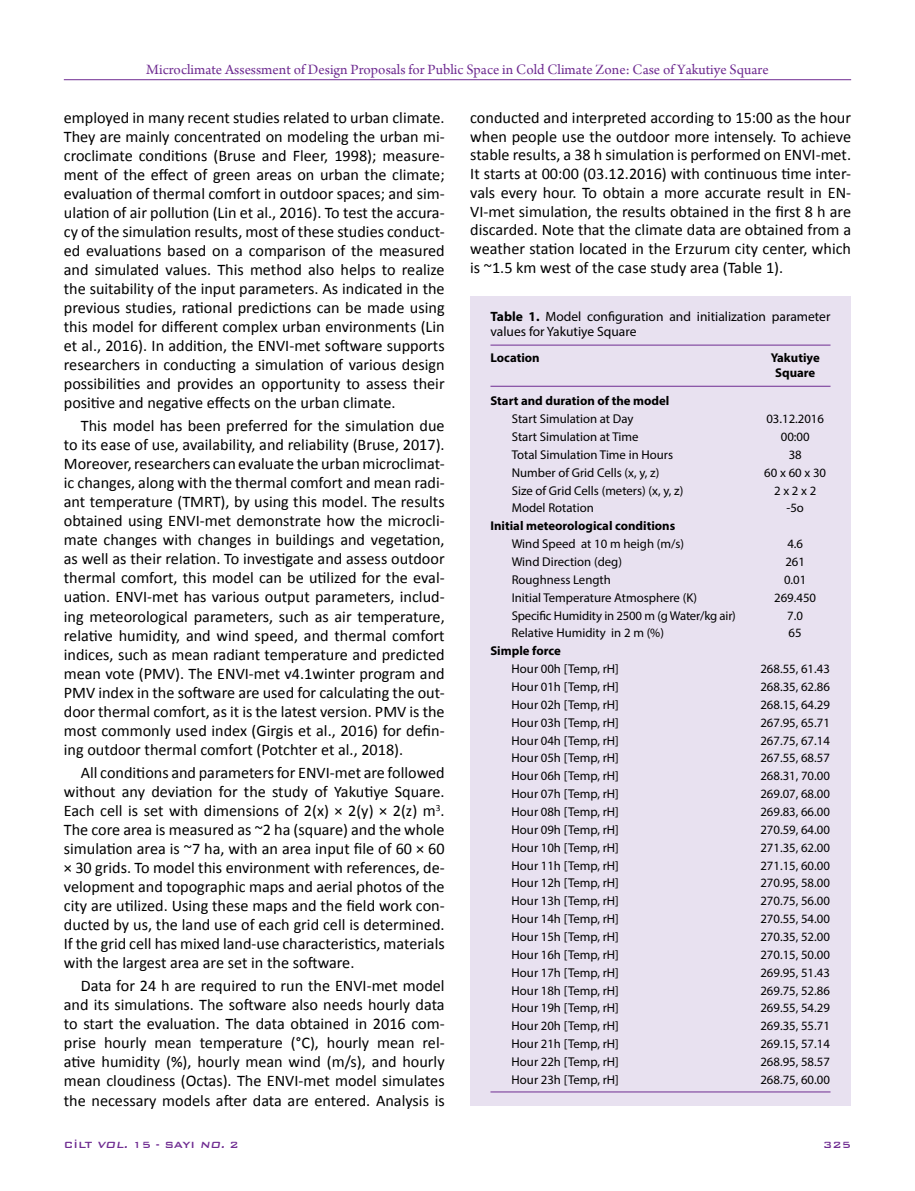
<style>
.page{position:relative;width:915px;height:1191px;background:#fff}
.page>*{position:absolute;margin:0;border:0;box-sizing:border-box;transform-origin:0 0}
.t1{font:16.2px/19px "Calibri";color:#000;text-align:justify}
.t2{font:15px "Arno Pro";color:#6f2c91}
.t3{font:13.5px/15px "Myriad Pro";color:#000}
.t4{font:12.75px "Myriad Pro";color:#000}
.t5{font:700 12.75px/15px "Myriad Pro";color:#000;text-align:center}
.t6{font:500 12px "Bank Gothic BT";color:#6f2c91}
.s1{font-weight:700}
.s2{font-style:italic}
</style>
<div class="page">
<hr style="left:64px;top:79px;width:786px;height:1px;background:#6f2c91">
<div style="left:470px;top:296px;width:380px;height:809px;background:#e8e1f0"></div>
<hr style="left:490px;top:386px;width:340px;height:1px;background:#6f2c91">
<hr style="left:490px;top:345px;width:340px;height:1px;background:#6f2c91">
<hr style="left:490px;top:1091px;width:340px;height:1px;background:#6f2c91">
<p class="t2" style="left:146px;top:61px;width:623px">Microclimate Assessment of Design Proposals for Public Space in Cold Climate Zone: Case of Yakutiye Square</p>
<p class="t1" style="left:64px;top:108px;width:382px">employed in many recent studies related to urban climate.<br>They are mainly concentrated on modeling the urban mi&shy;croclimate conditions (Bruse and Fleer, 1998); measure&shy;ment of the effect of green areas on urban the climate; evaluation of thermal comfort in outdoor spaces; and sim&shy;ulation of air pollution (Lin et al., 2016). To test the accura&shy;cy of the simulation results, most of these studies conduct&shy;ed evaluations based on a comparison of the measured and simulated values. This method also helps to realize the suitability of the input parameters. As indicated in the previous studies, rational predictions can be made using this model for different complex urban environments (Lin et al., 2016). In addition, the ENVI-met software supports researchers in conducting a simulation of various design possibilities and provides an opportunity to assess their positive and negative effects on the urban climate.</p>
<p class="t1" style="left:64px;top:416px;width:382px;text-indent:17px">This model has been preferred for the simulation due to its ease of use, availability, and reliability (Bruse, 2017).<br>Moreover, researchers can evaluate the urban microclimat&shy;ic changes, along with the thermal comfort and mean radi&shy;ant temperature (TMRT), by using this model. The results obtained using ENVI-met demonstrate how the microcli&shy;mate changes with changes in buildings and vegetation, as well as their relation. To investigate and assess outdoor thermal comfort, this model can be utilized for the eval&shy;uation. ENVI-met has various output parameters, includ&shy;ing meteorological parameters, such as air temperature, relative humidity, and wind speed, and thermal comfort indices, such as mean radiant temperature and predicted mean vote (PMV). The ENVI-met v4.1winter program and PMV index in the software are used for calculating the out&shy;door thermal comfort, as it is the latest version. PMV is the most commonly used index (Girgis et al., 2016) for defin&shy;ing outdoor thermal comfort (Potchter et al., 2018).</p>
<p class="t1" style="left:64px;top:763px;width:382px;text-indent:17px">All conditions and parameters for ENVI-met are followed without any deviation for the study of Yakutiye Square.<br>Each cell is set with dimensions of 2(x) × 2(y) × 2(z) m<sup>3</sup>.<br>The core area is measured as ~2 ha (square) and the whole simulation area is ~7 ha, with an area input file of 60 × 60 × 30 grids. To model this environment with references, de&shy;velopment and topographic maps and aerial photos of the city are utilized. Using these maps and the field work con&shy;ducted by us, the land use of each grid cell is determined.<br>If the grid cell has mixed land-use characteristics, materials with the largest area are set in the software.</p>
<p class="t1" style="left:64px;top:976px;width:382px;text-indent:17px">Data for 24 h are required to run the ENVI-met model and its simulations. The software also needs hourly data to start the evaluation. The data obtained in 2016 com&shy;prise hourly mean temperature (°C), hourly mean rel&shy;ative humidity (%), hourly mean wind (m/s), and hourly mean cloudiness (Octas). The ENVI-met model simulates the necessary models after data are entered. Analysis is</p>
<p class="t1" style="left:470px;top:108px;width:382px">conducted and interpreted according to 15:00 as the hour when people use the outdoor more intensely. To achieve stable results, a 38 h simulation is performed on ENVI-met.<br>It starts at 00:00 (03.12.2016) with continuous time inter&shy;vals every hour. To obtain a more accurate result in EN-VI-met simulation, the results obtained in the first 8 h are discarded. Note that the climate data are obtained from a weather station located in the Erzurum city center, which is ~1.5 km west of the case study area (Table 1).</p>
<p class="t3" style="left:490px;top:309px;width:341px"><span class="s1">Table 1.</span> Model configuration and initialization parameter values for Yakutiye Square</p>
<p class="t5" style="left:490px;top:349px;width:51px">Location</p>
<p class="t5" style="left:770px;top:349px;width:50px">Yakutiye<br>Square</p>
<p class="t5" style="left:490px;top:393px;width:180px">Start and duration of the model</p>
<p class="t4" style="left:511px;top:411px;width:123px">Start Simulation at Day</p>
<p class="t4" style="left:766px;top:411px;width:59px">03.12.2016</p>
<p class="t4" style="left:511px;top:429px;width:128px">Start Simulation at Time</p>
<p class="t4" style="left:780px;top:429px;width:30px">00:00</p>
<p class="t4" style="left:511px;top:447px;width:163px">Total Simulation Time in Hours</p>
<p class="t4" style="left:788px;top:447px;width:15px">38</p>
<p class="t4" style="left:511px;top:464px;width:149px">Number of Grid Cells (x, y, z)</p>
<p class="t4" style="left:764px;top:464px;width:63px">60 x 60 x 30</p>
<p class="t4" style="left:511px;top:482px;width:173px">Size of Grid Cells (meters) (x, y, z)</p>
<p class="t4" style="left:773px;top:482px;width:44px">2 x 2 x 2</p>
<p class="t4" style="left:511px;top:500px;width:84px">Model Rotation</p>
<p class="t4" style="left:786px;top:500px;width:19px">-5o</p>
<p class="t5" style="left:490px;top:518px;width:186px">Initial meteorological conditions</p>
<p class="t4" style="left:511px;top:536px;width:174px">Wind Speed at 10 m heigh (m/s)</p>
<p class="t4" style="left:787px;top:536px;width:17px">4.6</p>
<p class="t4" style="left:511px;top:554px;width:112px">Wind Direction (deg)</p>
<p class="t4" style="left:785px;top:554px;width:21px">261</p>
<p class="t4" style="left:511px;top:571px;width:101px">Roughness Length</p>
<p class="t4" style="left:783px;top:571px;width:24px">0.01</p>
<p class="t4" style="left:511px;top:589px;width:187px">Initial Temperature Atmosphere (K)</p>
<p class="t4" style="left:774px;top:589px;width:43px">269.450</p>
<p class="t4" style="left:511px;top:607px;width:226px">Specific Humidity in 2500 m (g Water/kg air)</p>
<p class="t4" style="left:787px;top:607px;width:17px">7.0</p>
<p class="t4" style="left:511px;top:625px;width:154px">Relative Humidity in 2 m (%)</p>
<p class="t4" style="left:788px;top:625px;width:15px">65</p>
<p class="t5" style="left:490px;top:643px;width:72px">Simple force</p>
<p class="t4" style="left:511px;top:661px;width:109px">Hour 00h [Temp, rH]</p>
<p class="t4" style="left:760px;top:661px;width:71px">268.55, 61.43</p>
<p class="t4" style="left:511px;top:679px;width:109px">Hour 01h [Temp, rH]</p>
<p class="t4" style="left:760px;top:679px;width:71px">268.35, 62.86</p>
<p class="t4" style="left:511px;top:696px;width:109px">Hour 02h [Temp, rH]</p>
<p class="t4" style="left:760px;top:696px;width:71px">268.15, 64.29</p>
<p class="t4" style="left:511px;top:714px;width:109px">Hour 03h [Temp, rH]</p>
<p class="t4" style="left:760px;top:714px;width:71px">267.95, 65.71</p>
<p class="t4" style="left:511px;top:732px;width:109px">Hour 04h [Temp, rH]</p>
<p class="t4" style="left:760px;top:732px;width:71px">267.75, 67.14</p>
<p class="t4" style="left:511px;top:750px;width:109px">Hour 05h [Temp, rH]</p>
<p class="t4" style="left:760px;top:750px;width:71px">267.55, 68.57</p>
<p class="t4" style="left:511px;top:768px;width:109px">Hour 06h [Temp, rH]</p>
<p class="t4" style="left:760px;top:768px;width:71px">268.31, 70.00</p>
<p class="t4" style="left:511px;top:786px;width:109px">Hour 07h [Temp, rH]</p>
<p class="t4" style="left:760px;top:786px;width:71px">269.07, 68.00</p>
<p class="t4" style="left:511px;top:804px;width:109px">Hour 08h [Temp, rH]</p>
<p class="t4" style="left:760px;top:804px;width:71px">269.83, 66.00</p>
<p class="t4" style="left:511px;top:821px;width:109px">Hour 09h [Temp, rH]</p>
<p class="t4" style="left:760px;top:821px;width:71px">270.59, 64.00</p>
<p class="t4" style="left:511px;top:839px;width:109px">Hour 10h [Temp, rH]</p>
<p class="t4" style="left:760px;top:839px;width:71px">271.35, 62.00</p>
<p class="t4" style="left:511px;top:857px;width:109px">Hour 11h [Temp, rH]</p>
<p class="t4" style="left:760px;top:857px;width:71px">271.15, 60.00</p>
<p class="t4" style="left:511px;top:875px;width:109px">Hour 12h [Temp, rH]</p>
<p class="t4" style="left:760px;top:875px;width:71px">270.95, 58.00</p>
<p class="t4" style="left:511px;top:893px;width:109px">Hour 13h [Temp, rH]</p>
<p class="t4" style="left:760px;top:893px;width:71px">270.75, 56.00</p>
<p class="t4" style="left:511px;top:911px;width:109px">Hour 14h [Temp, rH]</p>
<p class="t4" style="left:760px;top:911px;width:71px">270.55, 54.00</p>
<p class="t4" style="left:511px;top:928px;width:109px">Hour 15h [Temp, rH]</p>
<p class="t4" style="left:760px;top:928px;width:71px">270.35, 52.00</p>
<p class="t4" style="left:511px;top:946px;width:109px">Hour 16h [Temp, rH]</p>
<p class="t4" style="left:760px;top:946px;width:71px">270.15, 50.00</p>
<p class="t4" style="left:511px;top:964px;width:109px">Hour 17h [Temp, rH]</p>
<p class="t4" style="left:760px;top:964px;width:71px">269.95, 51.43</p>
<p class="t4" style="left:511px;top:982px;width:109px">Hour 18h [Temp, rH]</p>
<p class="t4" style="left:760px;top:982px;width:71px">269.75, 52.86</p>
<p class="t4" style="left:511px;top:1000px;width:109px">Hour 19h [Temp, rH]</p>
<p class="t4" style="left:760px;top:1000px;width:71px">269.55, 54.29</p>
<p class="t4" style="left:511px;top:1018px;width:109px">Hour 20h [Temp, rH]</p>
<p class="t4" style="left:760px;top:1018px;width:71px">269.35, 55.71</p>
<p class="t4" style="left:511px;top:1036px;width:109px">Hour 21h [Temp, rH]</p>
<p class="t4" style="left:760px;top:1036px;width:71px">269.15, 57.14</p>
<p class="t4" style="left:511px;top:1053px;width:109px">Hour 22h [Temp, rH]</p>
<p class="t4" style="left:760px;top:1053px;width:71px">268.95, 58.57</p>
<p class="t4" style="left:511px;top:1071px;width:109px">Hour 23h [Temp, rH]</p>
<p class="t4" style="left:760px;top:1071px;width:71px">268.75, 60.00</p>
<p class="t6" style="left:64px;top:1138px;width:176px">CİLT <span class="s2">VOL.</span> 15 - SAYI <span class="s2">NO.</span> 2</p>
<p class="t6" style="left:823px;top:1138px;width:29px">325</p>
</div>
